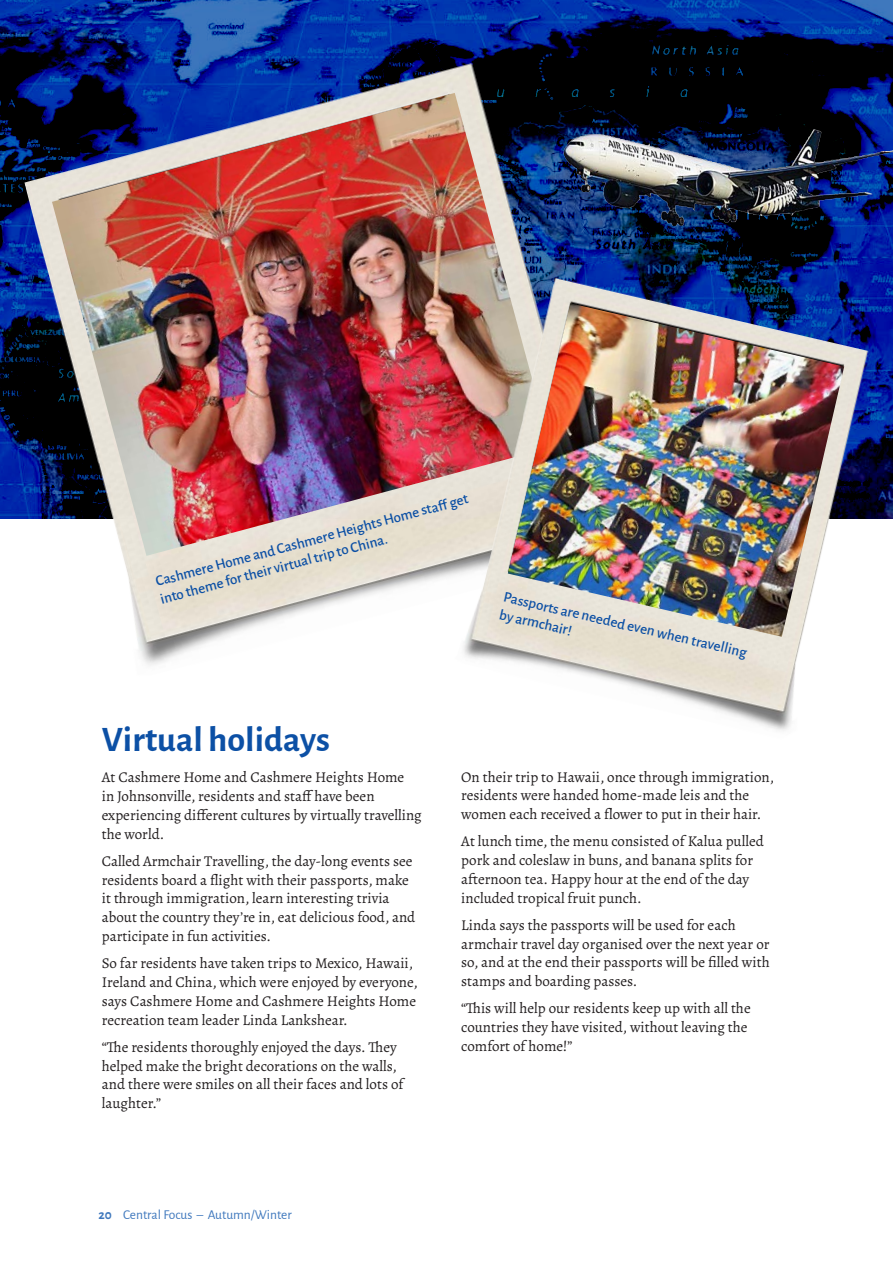
<style>
.page{position:relative;width:893px;height:1263px;background:#fff}
.page>*{position:absolute;margin:0;border:0;box-sizing:border-box;transform-origin:0 0}
.PSC_Body-No_Orphans{font:700 36px "Alegreya Sans";color:#0c50a5}
.PSC_Body-No_Orphans-2{font:15px/18.8px "Alegreya";color:#231f20}
.PSC_Body{font:500 15px/18px "Alegreya Sans";color:#0c50a5}
.PSC_Body-2{font:13.5px "Alegreya Sans";color:#3f78bd}
.body{font:700 13.5px "Alegreya Sans";color:#3f78bd}
</style>
<div class="page">
<img style="left:0;top:0;width:893px;height:519px">
<img style="left:21px;top:42px;width:612px;height:624px">
<img style="left:52px;top:93px;width:499px;height:463px">
<img style="left:438px;top:262px;width:450px;height:469px">
<img style="left:508px;top:303px;width:336px;height:334px">
<img style="left:541px;top:121px;width:352px;height:113px">
<p class="PSC_Body" style="left:153px;top:572px;width:325px;rotate:-15deg">Cashmere Home and Cashmere Heights Home staff get into theme for their virtual trip to China.</p>
<p class="PSC_Body" style="left:506px;top:587px;width:251px;rotate:13deg">Passports are needed even when travelling by armchair!</p>
<p class="PSC_Body-No_Orphans" style="left:102px;top:713px;width:230px">Virtual holidays</p>
<p class="PSC_Body-No_Orphans-2" style="left:102px;top:768px;width:321px">At Cashmere Home and Cashmere Heights Home<br>in Johnsonville, residents and staff have been experiencing different cultures by virtually travelling the world.</p>
<p class="PSC_Body-No_Orphans-2" style="left:102px;top:851px;width:315px">Called Armchair Travelling, the day-long events see residents board a flight with their passports, make it through immigration, learn interesting trivia about the country they’re in, eat delicious food, and participate in fun activities.</p>
<p class="PSC_Body-No_Orphans-2" style="left:102px;top:954px;width:317px">So far residents have taken trips to Mexico, Hawaii, Ireland and China, which were enjoyed by everyone, says Cashmere Home and Cashmere Heights Home recreation team leader Linda Lankshear.</p>
<p class="PSC_Body-No_Orphans-2" style="left:102px;top:1037px;width:303px">“The residents thoroughly enjoyed the days. They helped make the bright decorations on the walls, and there were smiles on all their faces and lots of laughter.”</p>
<p class="body" style="left:98px;top:1205px;width:15px">20</p>
<p class="PSC_Body-2" style="left:123px;top:1205px;width:170px">Central Focus – Autumn/Winter</p>
<p class="PSC_Body-No_Orphans-2" style="left:461px;top:767px;width:314px">On their trip to Hawaii, once through immigration, residents were handed home-made leis and the women each received a flower to put in their hair.</p>
<p class="PSC_Body-No_Orphans-2" style="left:461px;top:832px;width:304px">At lunch time, the menu consisted of Kalua pulled pork and coleslaw in buns, and banana splits for afternoon tea. Happy hour at the end of the day included tropical fruit punch.</p>
<p class="PSC_Body-No_Orphans-2" style="left:461px;top:915px;width:310px">Linda says the passports will be used for each armchair travel day organised over the next year or so, and at the end their passports will be filled with stamps and boarding passes.</p>
<p class="PSC_Body-No_Orphans-2" style="left:461px;top:999px;width:291px">“This will help our residents keep up with all the countries they have visited, without leaving the comfort of home!”</p>
</div>
